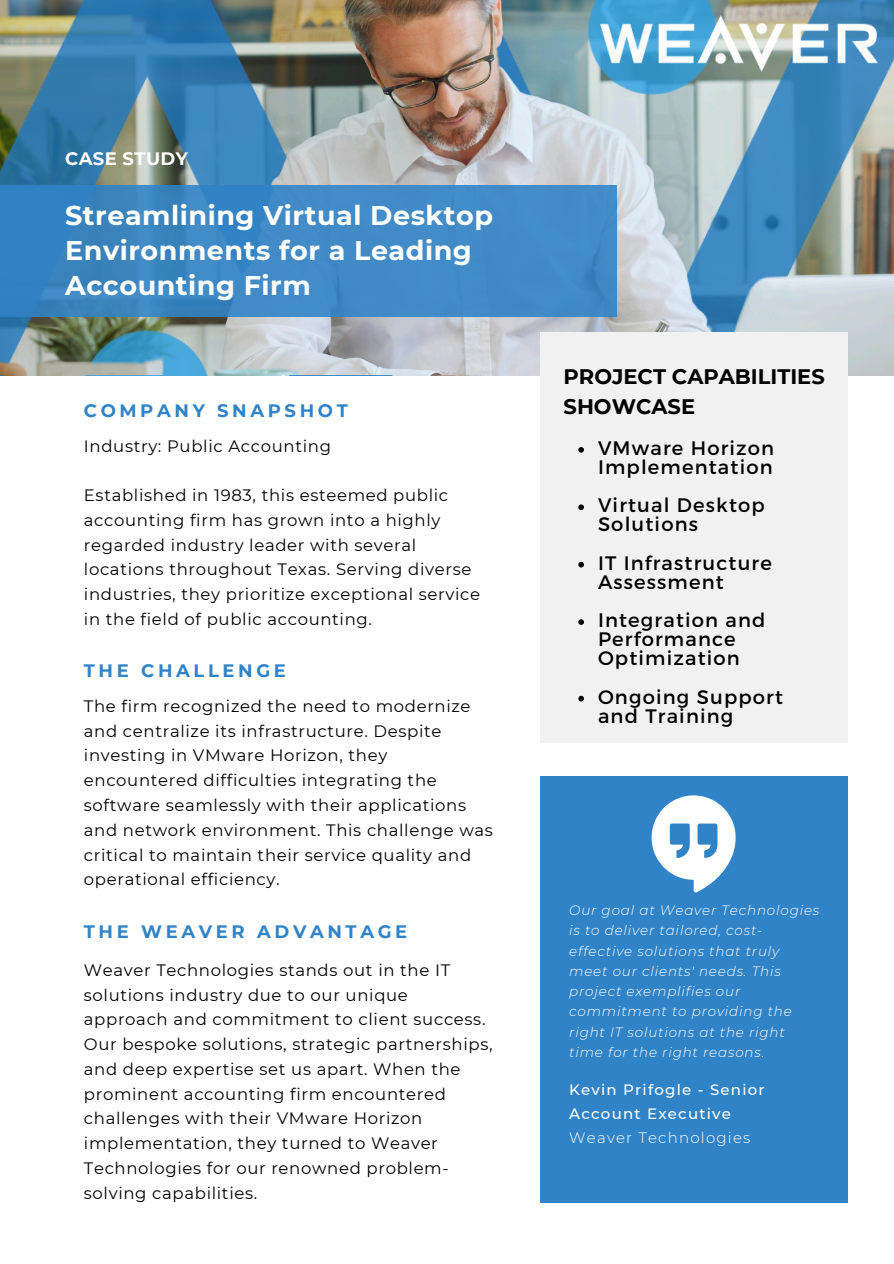
<style>
.page{position:relative;width:894px;height:1264px;background:#fff}
.page>*{position:absolute;margin:0;border:0;box-sizing:border-box;transform-origin:0 0}
.t1{font:700 27px/34.8px "Montserrat";letter-spacing:.02em;color:#fff}
.t2{font:700 21px/29.2px "Montserrat";color:#000}
.t3{font:19.5px/19.2px "Montserrat";letter-spacing:.06em;color:#000}
.t4{font:700 18px "Montserrat";letter-spacing:.2em;color:#3083c7}
.t5{font:700 18px "Montserrat";letter-spacing:.02em;color:#fff}
.t6{font:16.5px/24.8px "Montserrat";letter-spacing:.04em;color:#000}
.t7{font:500 15px/23.7px "Montserrat";letter-spacing:.08em;color:#fff}
.t8{font:300 15px "Montserrat";letter-spacing:.08em;color:#fff}
.t9{font:italic 300 13.5px/20.2px "Montserrat";letter-spacing:.06em;color:#fff}
</style>
<div class="page">
<div style="left:539px;top:776px;width:308px;height:426px;background:#3083c7"></div>
<svg style="left:651px;top:795px;width:84px;height:97px"></svg>
<img style="left:0;top:0;width:893px;height:375px">
<div style="left:539px;top:332px;width:308px;height:410px;background:#f1f1f1"></div>
<div style="left:0;top:186px;width:616px;height:131px;background:linear-gradient(to right,#3683c0,#458dc9)"></div>
<img style="left:584px;top:0;width:309px;height:91px">
<svg style="left:578px;top:447px;width:5px;height:5px"></svg>
<svg style="left:578px;top:504px;width:5px;height:6px"></svg>
<svg style="left:578px;top:562px;width:5px;height:5px"></svg>
<svg style="left:578px;top:619px;width:5px;height:6px"></svg>
<svg style="left:578px;top:695px;width:5px;height:6px"></svg>
<h4 class="t5" style="left:65px;top:147px;width:124px">CASE STUDY</h4>
<p class="t1" style="left:65px;top:198px;width:429px">Streamlining Virtual Desktop<br>Environments for a Leading<br>Accounting Firm</p>
<p class="t4" style="left:84px;top:400px;width:265px">COMPANY SNAPSHOT</p>
<h4 class="t6" style="left:84px;top:433px;width:248px">Industry: Public Accounting</h4>
<h5 class="t6" style="left:84px;top:483px;width:397px">Established in 1983, this esteemed public accounting firm has grown into a highly regarded industry leader with several locations throughout Texas. Serving diverse industries, they prioritize exceptional service in the field of public accounting.</h5>
<h5 class="t4" style="left:84px;top:659px;width:203px">THE CHALLENGE</h5>
<h5 class="t6" style="left:84px;top:693px;width:410px">The firm recognized the need to modernize and centralize its infrastructure. Despite investing in VMware Horizon, they encountered difficulties integrating the software seamlessly with their applications and network environment. This challenge was critical to maintain their service quality and operational efficiency.</h5>
<h6 class="t4" style="left:84px;top:920px;width:325px">THE WEAVER ADVANTAGE</h6>
<p class="t6" style="left:84px;top:957px;width:410px">Weaver Technologies stands out in the IT solutions industry due to our unique approach and commitment to client success.<br>Our bespoke solutions, strategic partnerships, and deep expertise set us apart. When the prominent accounting firm encountered challenges with their VMware Horizon implementation, they turned to Weaver Technologies for our renowned problem&shy;solving capabilities.</p>
<p class="t2" style="left:563px;top:362px;width:262px">PROJECT CAPABILITIES<br>SHOWCASE</p>
<h1 class="t3" style="left:598px;top:437px;width:178px">VMware Horizon<br>Implementation</h1>
<h2 class="t3" style="left:598px;top:495px;width:168px">Virtual Desktop<br>Solutions</h2>
<p class="t3" style="left:598px;top:552px;width:175px">IT Infrastructure<br>Assessment</p>
<p class="t3" style="left:598px;top:609px;width:169px">Integration and<br>Performance<br>Optimization</p>
<p class="t3" style="left:598px;top:686px;width:186px">Ongoing Support and Training</p>
<p class="t9" style="left:569px;top:900px;width:251px">Our goal at Weaver Technologies is to deliver tailored, cost&shy;effective solutions that truly meet our clients' needs. This project exemplifies our commitment to providing the right IT solutions at the right time for the right reasons.</p>
<p class="t7" style="left:569px;top:1078px;width:197px">Kevin Prifogle - Senior<br>Account Executive</p>
<h4 class="t8" style="left:569px;top:1128px;width:183px">Weaver Technologies</h4>
</div>
